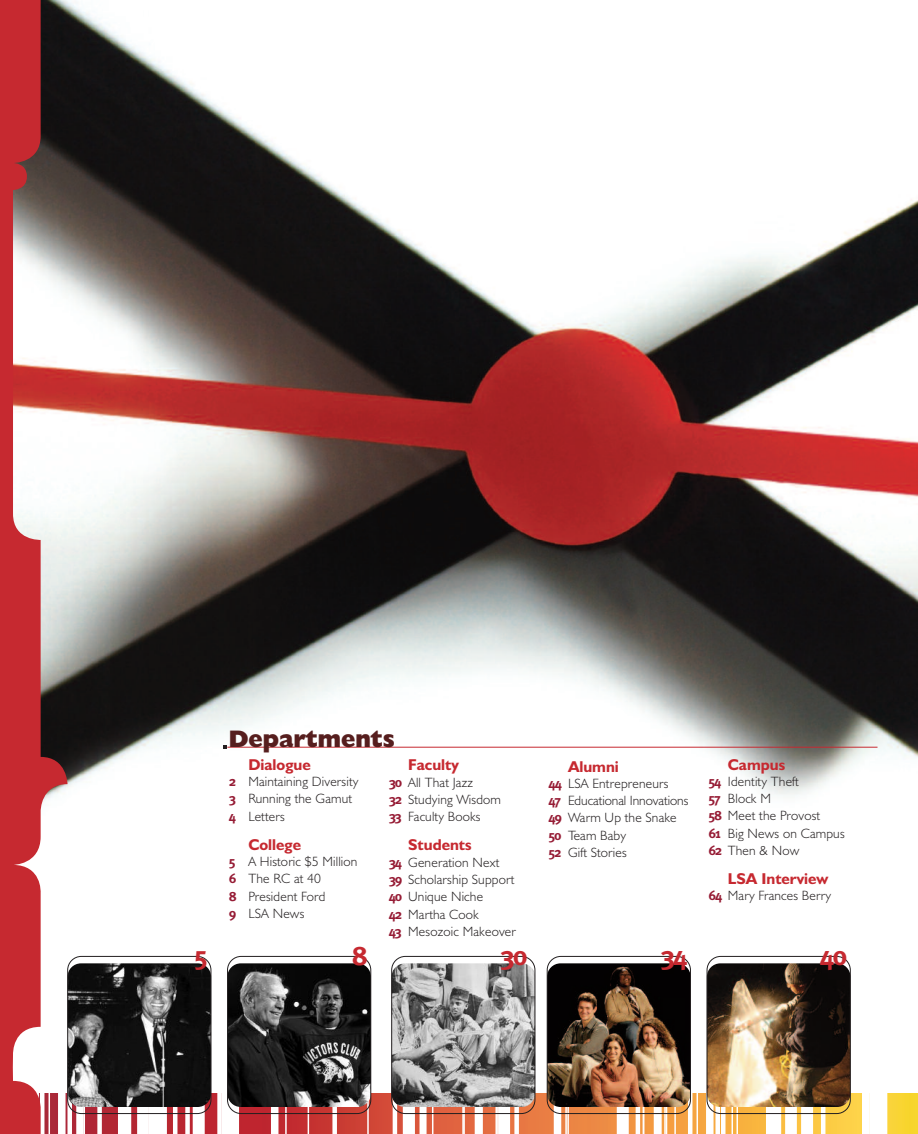
<style>
.page{position:relative;width:918px;height:1134px;background:#fff}
.page>*{position:absolute;margin:0;border:0;box-sizing:border-box;transform-origin:0 0}
.t1{font:700 27px "Meta";color:#c62930}
.t2{font:800 24px "Humanist 521 BT";color:#561e1e}
.t3{font:700 15.75px "Humanist 521 BT";color:#c62930}
.t4{font:300 13.5px/17.2px "Humanist 521 BT";letter-spacing:.015em;color:#231f20}
.s1{font-family:"Meta";font-weight:700;color:#961c35}
</style>
<div class="page">
<img style="left:68px;top:2px;width:850px;height:1092px">
<svg style="left:68px;top:1094px;width:850px;height:40px"></svg>
<img style="left:68px;top:963px;width:143px;height:144px;border-radius:14px">
<img style="left:227px;top:963px;width:144px;height:144px;border-radius:14px">
<img style="left:392px;top:963px;width:143px;height:144px;border-radius:14px">
<img style="left:547px;top:963px;width:144px;height:144px;border-radius:14px">
<img style="left:707px;top:963px;width:143px;height:144px;border-radius:14px">
<div style="left:68px;top:956px;width:143px;height:158px;border:1px solid #231f20;border-radius:14px"></div>
<div style="left:227px;top:956px;width:144px;height:158px;border:1px solid #231f20;border-radius:14px"></div>
<div style="left:392px;top:956px;width:143px;height:158px;border:1px solid #231f20;border-radius:14px"></div>
<div style="left:547px;top:956px;width:144px;height:158px;border:1px solid #231f20;border-radius:14px"></div>
<div style="left:707px;top:956px;width:143px;height:158px;border:1px solid #231f20;border-radius:14px"></div>
<hr style="left:227px;top:747px;width:651px;height:1px;background:#c62930">
<svg style="left:224px;top:745px;width:3px;height:4px"></svg>
<svg style="left:0;top:0;width:68px;height:1134px;fill:#c62930"></svg>
<h2 class="t2" style="left:229px;top:731px;width:168px">Departments</h2>
<p class="t3" style="left:248px;top:759px;width:64px">Dialogue</p>
<p class="t4" style="left:229px;top:774px;width:131px"><span class="s1">2</span> Maintaining Diversity<br><span class="s1">3</span> Running the Gamut<br><span class="s1">4</span> Letters</p>
<p class="t3" style="left:248px;top:839px;width:54px">College</p>
<p class="t4" style="left:229px;top:854px;width:130px"><span class="s1">5</span> A Historic $5 Million<br><span class="s1">6</span> The RC at 40<br><span class="s1">8</span> President Ford<br><span class="s1">9</span> LSA News</p>
<p class="t3" style="left:408px;top:760px;width:52px">Faculty</p>
<p class="t4" style="left:389px;top:775px;width:114px"><span class="s1">30</span> All That Jazz<br><span class="s1">32</span> Studying Wisdom<br><span class="s1">33</span> Faculty Books</p>
<p class="t3" style="left:408px;top:840px;width:65px">Students</p>
<p class="t4" style="left:389px;top:855px;width:129px"><span class="s1">34</span> Generation Next<br><span class="s1">39</span> Scholarship Support<br><span class="s1">40</span> Unique Niche<br><span class="s1">42</span> Martha Cook<br><span class="s1">43</span> Mesozoic Makeover</p>
<p class="t3" style="left:568px;top:761px;width:52px">Alumni</p>
<p class="t4" style="left:549px;top:776px;width:141px"><span class="s1">44</span> LSA Entrepreneurs<br><span class="s1">47</span> Educational Innovations<br><span class="s1">49</span> Warm Up the Snake<br><span class="s1">50</span> Team Baby<br><span class="s1">52</span> Gift Stories</p>
<p class="t3" style="left:728px;top:759px;width:59px">Campus</p>
<p class="t4" style="left:708px;top:774px;width:138px"><span class="s1">54</span> Identity Theft<br><span class="s1">57</span> Block M<br><span class="s1">58</span> Meet the Provost<br><span class="s1">61</span> Big News on Campus<br><span class="s1">62</span> Then &amp; Now</p>
<p class="t3" style="left:728px;top:874px;width:102px">LSA Interview</p>
<p class="t4" style="left:708px;top:889px;width:124px"><span class="s1">64</span> Mary Frances Berry</p>
<h1 class="t1" style="left:194px;top:940px;width:15px">5</h1>
<h1 class="t1" style="left:352px;top:940px;width:18px">8</h1>
<h1 class="t1" style="left:500px;top:940px;width:29px">30</h1>
<h1 class="t1" style="left:661px;top:940px;width:28px">34</h1>
<h1 class="t1" style="left:820px;top:940px;width:29px">40</h1>
</div>
